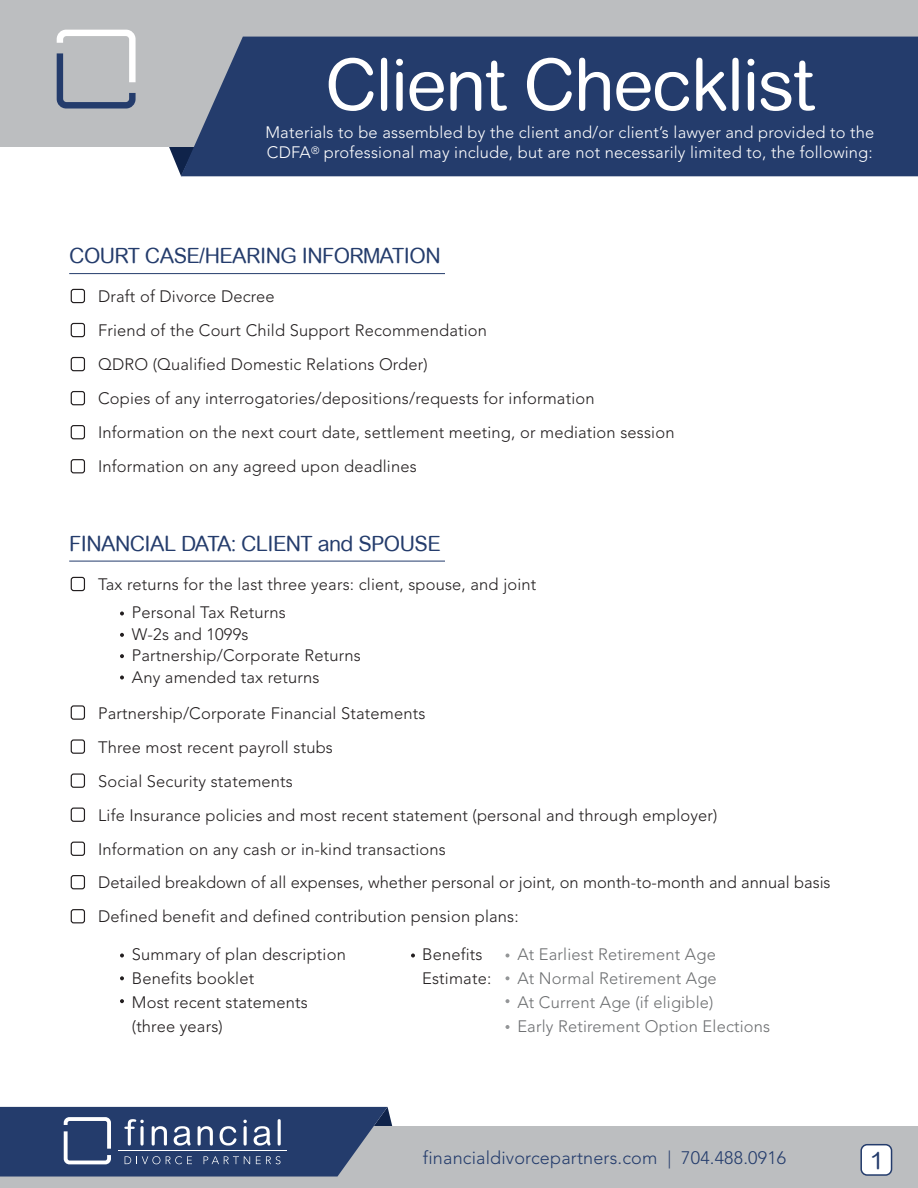
<style>
.page{position:relative;width:918px;height:1188px;background:#fff}
.page>*{position:absolute;margin:0;border:0;box-sizing:border-box;transform-origin:0 0}
.t1{font:72px "Arial Rounded MT";letter-spacing:-.025em;color:#fff}
.t2{font:24px "Arial Rounded MT";color:#243c6c}
.t3{font:21px "Arial Rounded MT";letter-spacing:-.025em;color:#243c6c}
.t4{font:300 18px "Avenir";letter-spacing:.01em;color:#243c6c}
.t5{font:300 16.5px/33.9px "Avenir";letter-spacing:.01em;color:#231f20}
.t6{font:300 16.5px/19.8px "Avenir";letter-spacing:.01em;color:#fff}
.t7{font:300 16.5px/24px "Avenir";letter-spacing:.01em;color:#6d6f71}
</style>
<div class="page">
<svg style="left:169px;top:147px;width:12px;height:29px"></svg>
<div style="left:0;top:0;width:918px;height:147px;background:#bcbec0"></div>
<div style="left:181px;top:37px;width:737px;height:139px;background:#243c6c"></div>
<div style="left:0;top:1127px;width:918px;height:61px;background:#bcbec0"></div>
<svg style="left:57px;top:30px;width:79px;height:79px"></svg>
<svg style="left:0;top:1107px;width:395px;height:70px;background:#40547d"></svg>
<div style="left:861px;top:1145px;width:31px;height:30px;background:#fff;border-radius:6px"></div>
<div style="left:860px;top:1144px;width:32px;height:32px;border:2px solid #243c6c;border-radius:6px"></div>
<div style="left:71px;top:289px;width:14px;height:14px;border:1px solid #231f20;border-radius:2px"></div>
<div style="left:71px;top:323px;width:14px;height:14px;border:1px solid #231f20;border-radius:2px"></div>
<div style="left:71px;top:357px;width:14px;height:14px;border:1px solid #231f20;border-radius:2px"></div>
<div style="left:71px;top:391px;width:14px;height:14px;border:1px solid #231f20;border-radius:2px"></div>
<div style="left:71px;top:425px;width:14px;height:14px;border:1px solid #231f20;border-radius:2px"></div>
<div style="left:71px;top:459px;width:14px;height:14px;border:1px solid #231f20;border-radius:2px"></div>
<div style="left:71px;top:577px;width:14px;height:14px;border:1px solid #231f20;border-radius:2px"></div>
<div style="left:71px;top:705px;width:14px;height:15px;border:1px solid #231f20;border-radius:2px"></div>
<div style="left:71px;top:739px;width:14px;height:15px;border:1px solid #231f20;border-radius:2px"></div>
<div style="left:71px;top:773px;width:14px;height:15px;border:1px solid #231f20;border-radius:2px"></div>
<div style="left:71px;top:808px;width:14px;height:14px;border:1px solid #231f20;border-radius:2px"></div>
<div style="left:71px;top:842px;width:14px;height:14px;border:1px solid #231f20;border-radius:2px"></div>
<div style="left:71px;top:875px;width:14px;height:14px;border:1px solid #231f20;border-radius:2px"></div>
<div style="left:71px;top:909px;width:14px;height:14px;border:1px solid #231f20;border-radius:2px"></div>
<svg style="left:120px;top:611px;width:4px;height:5px"></svg>
<svg style="left:120px;top:633px;width:4px;height:4px"></svg>
<svg style="left:120px;top:654px;width:4px;height:4px"></svg>
<svg style="left:120px;top:675px;width:4px;height:5px"></svg>
<svg style="left:120px;top:953px;width:4px;height:5px"></svg>
<svg style="left:120px;top:976px;width:4px;height:4px"></svg>
<svg style="left:120px;top:999px;width:4px;height:4px"></svg>
<svg style="left:505px;top:953px;width:5px;height:5px"></svg>
<svg style="left:505px;top:976px;width:5px;height:4px"></svg>
<svg style="left:505px;top:999px;width:5px;height:4px"></svg>
<svg style="left:505px;top:1025px;width:5px;height:4px"></svg>
<svg style="left:411px;top:953px;width:4px;height:5px"></svg>
<hr style="left:69px;top:273px;width:376px;height:1px;background:#243c6c">
<hr style="left:69px;top:561px;width:376px;height:1px;background:#243c6c">
<h1 class="t1" style="left:325px;top:43px;width:491px">Client Checklist</h1>
<p class="t6" style="left:265px;top:123px;width:610px">Materials to be assembled by the client and/or client’s lawyer and provided to the<br>CDFA<sup>®</sup> professional may include, but are not necessarily limited to, the following:</p>
<p class="t3" style="left:69px;top:243px;width:373px">COURT CASE/HEARING INFORMATION</p>
<p class="t5" style="left:98px;top:279px;width:578px">Draft of Divorce Decree<br>Friend of the Court Child Support Recommendation<br>QDRO (Qualified Domestic Relations Order)<br>Copies of any interrogatories/depositions/requests for information Information on the next court date, settlement meeting, or mediation session Information on any agreed upon deadlines</p>
<p class="t3" style="left:69px;top:531px;width:373px">FINANCIAL DATA: CLIENT and SPOUSE</p>
<p class="t5" style="left:98px;top:567px;width:440px">Tax returns for the last three years: client, spouse, and joint</p>
<p class="t5" style="left:132px;top:602px;width:230px;line-height:21.6px">Personal Tax Returns<br>W-2s and 1099s<br>Partnership/Corporate Returns<br>Any amended tax returns</p>
<p class="t5" style="left:98px;top:696px;width:734px">Partnership/Corporate Financial Statements<br>Three most recent payroll stubs<br>Social Security statements<br>Life Insurance policies and most recent statement (personal and through employer)<br>Information on any cash or in-kind transactions<br>Detailed breakdown of all expenses, whether personal or joint, on month-to-month and annual basis Defined benefit and defined contribution pension plans:</p>
<p class="t5" style="left:132px;top:942px;width:215px;line-height:24px">Summary of plan description<br>Benefits booklet<br>Most recent statements (three years)</p>
<p class="t7" style="left:517px;top:942px;width:254px">At Earliest Retirement Age<br>At Normal Retirement Age<br>At Current Age (if eligible)<br>Early Retirement Option Elections</p>
<p class="t5" style="left:422px;top:942px;width:71px;line-height:24px">Benefits<br>Estimate:</p>
<p class="t4" style="left:423px;top:1147px;width:365px">financialdivorcepartners.com | 704.488.0916</p>
<h2 class="t2" style="left:870px;top:1146px;width:15px">1</h2>
</div>
